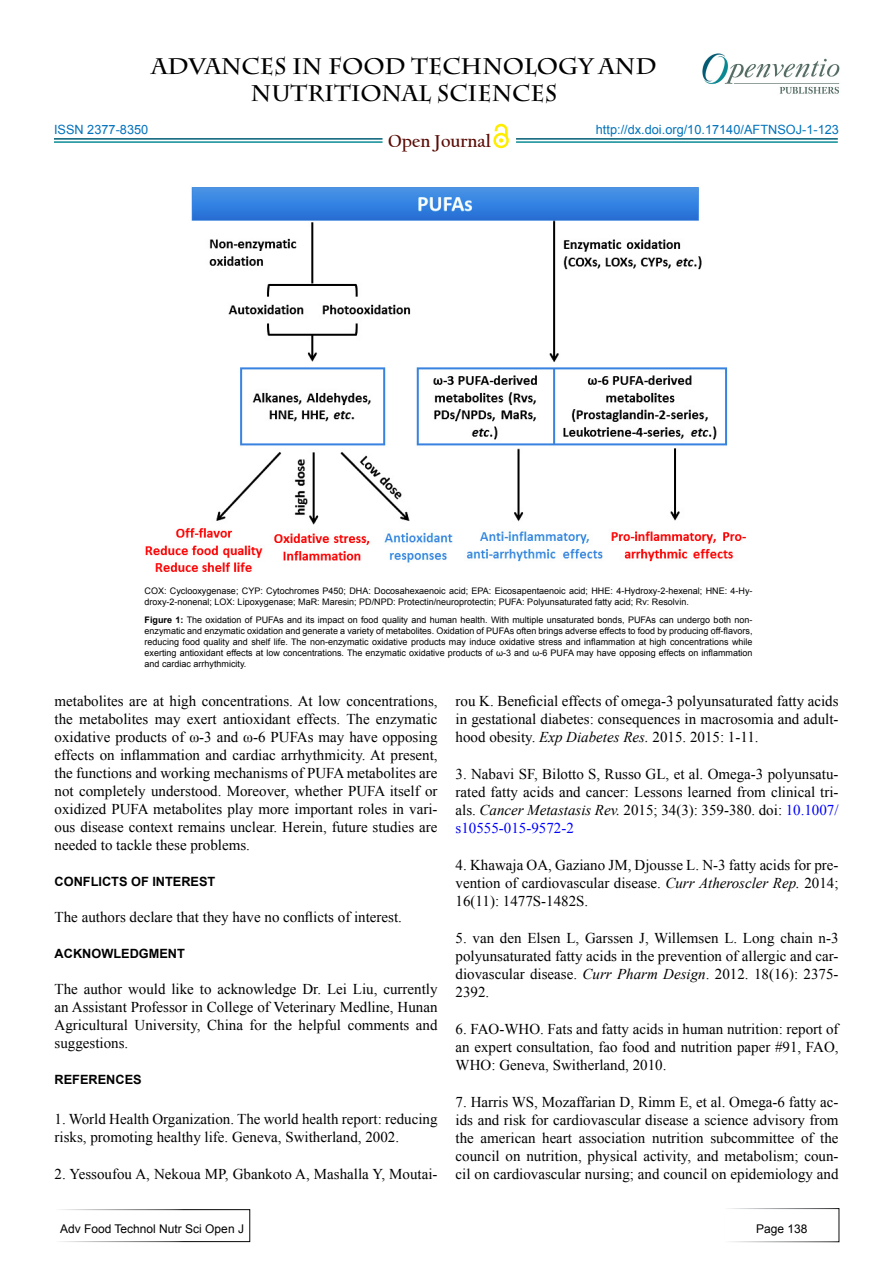
<style>
.page{position:relative;width:893px;height:1263px;background:#fff}
.page>*{position:absolute;margin:0;border:0;box-sizing:border-box;transform-origin:0 0}
.t1{font:700 22.5px/27px "Charlemagne Std";color:#000;text-align:center}
.t2{font:700 18.15px "Californian FB";color:#580b05}
.t3{font:15px/18px "Times New Roman";color:#000;text-align:justify}
.t4{font:700 12.75px "Arial";color:#000}
.t5{font:12.75px "Arial";color:#0072bc}
.t6{font:12.75px "Arial";color:#0071bc}
.t7{font:12px "Arial";color:#000}
.t8{font:9px/10.8px "Arial";color:#000;text-align:justify}
.s1{font-weight:700}
.s2{font-style:italic}
.s3{color:#0000fa}
</style>
<div class="page">
<hr style="left:54px;top:138px;width:328px;height:2px;background:#015d75">
<hr style="left:54px;top:141px;width:328px;height:2px;background:#0a8b93">
<hr style="left:516px;top:138px;width:322px;height:2px;background:#015d75">
<hr style="left:516px;top:141px;width:322px;height:2px;background:#0a8b93">
<svg style="left:493px;top:133px;width:16px;height:15px"></svg>
<div style="left:496px;top:135px;width:10px;height:11px;background:#fff;border-radius:50%"></div>
<svg style="left:495px;top:123px;width:13px;height:20px"></svg>
<div style="left:54px;top:1209px;width:196px;height:33px;border:1px solid #fff"></div>
<div style="left:723px;top:1208px;width:116px;height:34px;border:1px solid #fff"></div>
<img style="left:702px;top:53px;width:138px;height:41px">
<img style="left:145px;top:187px;width:602px;height:385px">
<h1 class="t1" style="left:152px;top:53px;width:506px">ADVANCES IN FOOD TECHNOLOGY AND<br>NUTRITIONAL SCIENCES</h1>
<p class="t2" style="left:388px;top:130px;width:104px">Open Journal</p>
<p class="t6" style="left:54px;top:121px;width:96px">ISSN 2377-8350</p>
<p class="t5" style="left:596px;top:121px;width:245px">http://dx.doi.org/10.17140/AFTNSOJ-1-123</p>
<p class="t8" style="left:145px;top:585px;width:609px">COX: Cyclooxygenase; CYP: Cytochromes P450; DHA: Docosahexaenoic acid; EPA: Eicosapentaenoic acid; HHE: 4-Hydroxy-2-hexenal; HNE: 4-Hy&shy;droxy-2-nonenal; LOX: Lipoxygenase; MaR: Maresin; PD/NPD: Protectin/neuroprotectin; PUFA: Polyunsaturated fatty acid; Rv: Resolvin.</p>
<p class="t8" style="left:145px;top:615px;width:609px"><span class="s1">Figure 1:</span> The oxidation of PUFAs and its impact on food quality and human health. With multiple unsaturated bonds, PUFAs can undergo both non&shy;enzymatic and enzymatic oxidation and generate a variety of metabolites. Oxidation of PUFAs often brings adverse effects to food by producing off-flavors, reducing food quality and shelf life. The non-enzymatic oxidative products may induce oxidative stress and inflammation at high concentrations while exerting antioxidant effects at low concentrations. The enzymatic oxidative products of ω-3 and ω-6 PUFA may have opposing effects on inflammation and cardiac arrhythmicity.</p>
<p class="t3" style="left:55px;top:691px;width:384px">metabolites are at high concentrations. At low concentrations, the metabolites may exert antioxidant effects. The enzymatic oxidative products of ω-3 and ω-6 PUFAs may have opposing effects on inflammation and cardiac arrhythmicity. At present, the functions and working mechanisms of PUFA metabolites are not completely understood. Moreover, whether PUFA itself or oxidized PUFA metabolites play more important roles in vari&shy;ous disease context remains unclear. Herein, future studies are needed to tackle these problems.</p>
<p class="t4" style="left:55px;top:873px;width:162px">CONFLICTS OF INTEREST</p>
<p class="t3" style="left:55px;top:907px;width:349px">The authors declare that they have no conflicts of interest.</p>
<p class="t4" style="left:55px;top:945px;width:132px">ACKNOWLEDGMENT</p>
<p class="t3" style="left:55px;top:979px;width:384px">The author would like to acknowledge Dr. Lei Liu, currently an Assistant Professor in College of Veterinary Medline, Hunan Agricultural University, China for the helpful comments and suggestions.</p>
<p class="t4" style="left:55px;top:1071px;width:89px">REFERENCES</p>
<p class="t3" style="left:55px;top:1110px;width:384px">1. World Health Organization. The world health report: reducing risks, promoting healthy life. Geneva, Switherland, 2002.</p>
<p class="t3" style="left:55px;top:1165px;width:384px">2. Yessoufou A, Nekoua MP, Gbankoto A, Mashalla Y, Moutai-</p>
<p class="t7" style="left:60px;top:1221px;width:185px">Adv Food Technol Nutr Sci Open J</p>
<p class="t3" style="left:456px;top:691px;width:384px">rou K. Beneficial effects of omega-3 polyunsaturated fatty acids in gestational diabetes: consequences in macrosomia and adult&shy;hood obesity. <span class="s2">Exp Diabetes Res.</span> 2015. 2015: 1-11.</p>
<p class="t3" style="left:456px;top:764px;width:384px">3. Nabavi SF, Bilotto S, Russo GL, et al. Omega-3 polyunsatu&shy;rated fatty acids and cancer: Lessons learned from clinical tri&shy;als. <span class="s2">Cancer Metastasis Rev.</span> 2015; 34(3): 359-380. doi: <span class="s3">10.1007/ s10555-015-9572-2</span></p>
<p class="t3" style="left:456px;top:856px;width:384px">4. Khawaja OA, Gaziano JM, Djousse L. N-3 fatty acids for pre&shy;vention of cardiovascular disease. <span class="s2">Curr Atheroscler Rep.</span> 2014; 16(11): 1477S-1482S.</p>
<p class="t3" style="left:456px;top:929px;width:384px">5. van den Elsen L, Garssen J, Willemsen L. Long chain n-3 polyunsaturated fatty acids in the prevention of allergic and car&shy;diovascular disease. <span class="s2">Curr Pharm Design</span>. 2012. 18(16): 2375- 2392.</p>
<p class="t3" style="left:456px;top:1020px;width:384px">6. FAO-WHO. Fats and fatty acids in human nutrition: report of an expert consultation, fao food and nutrition paper #91, FAO, WHO: Geneva, Switherland, 2010.</p>
<p class="t3" style="left:456px;top:1092px;width:384px">7. Harris WS, Mozaffarian D, Rimm E, et al. Omega-6 fatty ac&shy;ids and risk for cardiovascular disease a science advisory from the american heart association nutrition subcommittee of the council on nutrition, physical activity, and metabolism; coun&shy;cil on cardiovascular nursing; and council on epidemiology and</p>
<p class="t7" style="left:756px;top:1221px;width:53px">Page 138</p>
</div>
